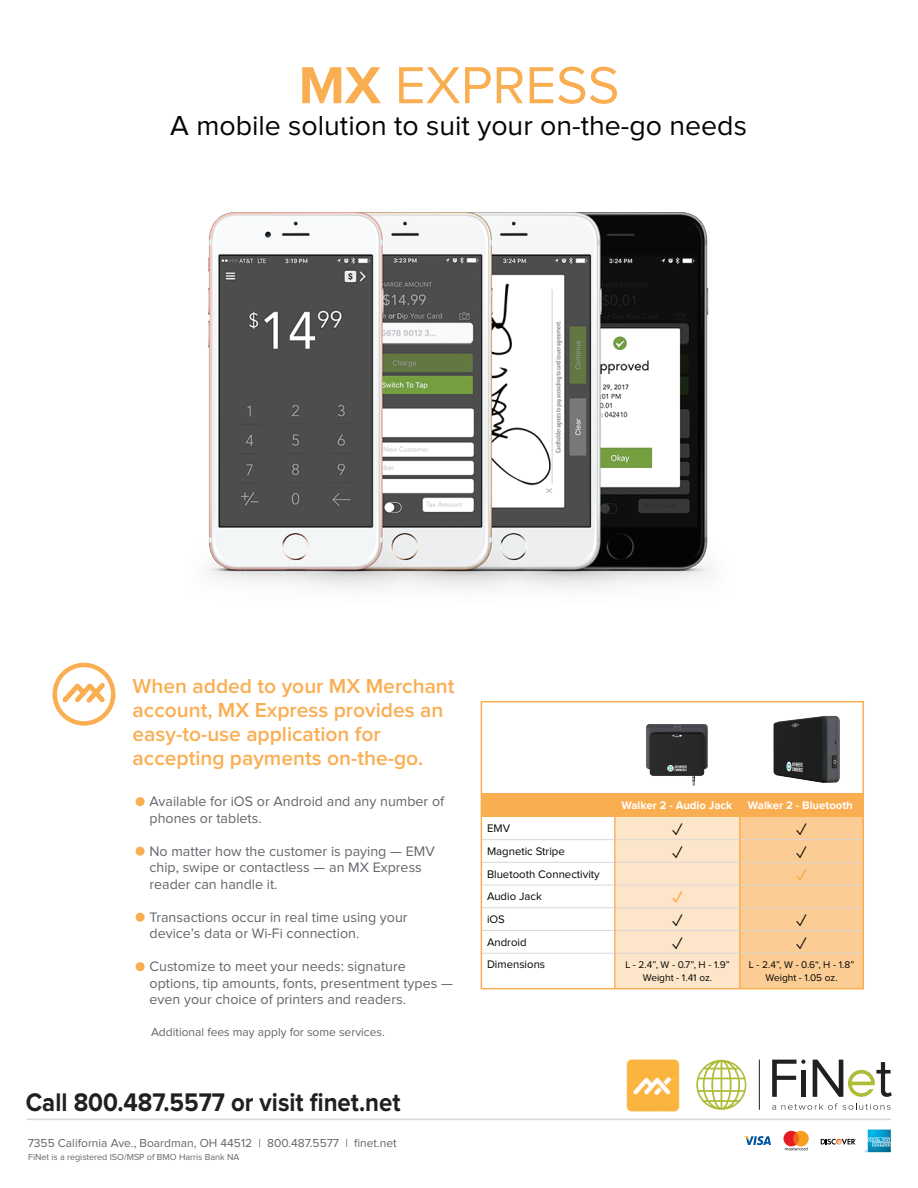
<style>
.page{position:relative;width:918px;height:1188px;background:#fff}
.page>*{position:absolute;margin:0;border:0;box-sizing:border-box;transform-origin:0 0}
.t1{font:54px "Proxima Nova";color:#faae52}
.t2{font:28.5px "Proxima Nova";color:#040503}
.t3{font:700 26.4px "Proxima Nova";color:#231f20;scale:.91 1}
.t4{font:600 21px/24px "Proxima Nova";color:#faae52}
.t5{font:18.9px/22.6px "Proxima Nova";color:#040503}
.t6{font:700 18.9px "Proxima Nova";color:#faae52}
.t7{font:14.25px/16.5px "Proxima Nova";color:#62656a}
.t8{font:12px "Proxima Nova";color:#62656a}
.t9{font:11.4px/22.6px "Proxima Nova";color:#040503}
.t10{font:700 11.4px "Proxima Nova";color:#fff}
.t11{font:10.05px/12.6px "Proxima Nova";color:#040503;text-align:center}
.t12{font:9px "Proxima Nova";color:#62656a}
.s1{font-weight:700}
</style>
<div class="page">
<hr style="left:759px;top:1060px;width:1px;height:50px;background:#231f20">
<svg style="left:772px;top:1105px;width:4px;height:5px"></svg>
<svg style="left:782px;top:1103px;width:109px;height:7px"></svg>
<svg style="left:772px;top:1060px;width:34px;height:37px"></svg>
<hr style="left:801px;top:1070px;width:4px;height:27px;background:#231f20">
<svg style="left:813px;top:1060px;width:79px;height:37px"></svg>
<svg style="left:696px;top:1060px;width:50px;height:50px"></svg>
<div style="left:615px;top:816px;width:125px;height:172px;background:#fde5c9"></div>
<div style="left:739px;top:816px;width:124px;height:172px;background:#fbcd95"></div>
<div style="left:482px;top:793px;width:381px;height:24px;background:#faae52"></div>
<img style="left:773px;top:715px;width:67px;height:68px">
<img style="left:646px;top:724px;width:61px;height:62px">
<hr style="left:482px;top:839px;width:382px;height:1px;background:#dcd8d7">
<hr style="left:482px;top:862px;width:382px;height:1px;background:#dcd8d7">
<hr style="left:482px;top:885px;width:382px;height:1px;background:#dcd8d7">
<hr style="left:482px;top:907px;width:382px;height:1px;background:#dcd8d7">
<hr style="left:482px;top:930px;width:382px;height:1px;background:#dcd8d7">
<hr style="left:482px;top:953px;width:382px;height:1px;background:#dcd8d7">
<hr style="left:739px;top:813px;width:2px;height:176px;background:#faae52">
<hr style="left:614px;top:812px;width:2px;height:177px;background:#faae52">
<div style="left:481px;top:701px;width:383px;height:288px;border:2px solid #faae52"></div>
<div style="left:136px;top:847px;width:9px;height:9px;background:#faae52;border-radius:50%"></div>
<div style="left:136px;top:797px;width:9px;height:9px;background:#faae52;border-radius:50%"></div>
<div style="left:136px;top:913px;width:9px;height:9px;background:#faae52;border-radius:50%"></div>
<div style="left:136px;top:962px;width:9px;height:9px;background:#faae52;border-radius:50%"></div>
<svg style="left:53px;top:663px;width:62px;height:63px"></svg>
<img style="left:206px;top:213px;width:506px;height:375px">
<hr style="left:27px;top:1119px;width:864px;height:1px;background:#d9d8d6">
<svg style="left:744px;top:1136px;width:27px;height:9px"></svg>
<svg style="left:821px;top:1139px;width:35px;height:6px"></svg>
<svg style="left:865px;top:1130px;width:26px;height:22px"></svg>
<svg style="left:784px;top:1131px;width:25px;height:19px"></svg>
<img style="left:627px;top:1059px;width:52px;height:52px">
<h1 class="t1" style="left:299px;top:61px;width:322px"><span class="s1">MX</span> EXPRESS</h1>
<h2 class="t2" style="left:170px;top:112px;width:578px">A mobile solution to suit your on-the-go needs</h2>
<h3 class="t4" style="left:133px;top:675px;width:323px">When added to your MX Merchant account, MX Express provides an easy-to-use application for accepting payments on-the-go.</h3>
<p class="t7" style="left:150px;top:794px;width:296px">Available for iOS or Android and any number of phones or tablets.</p>
<p class="t7" style="left:150px;top:844px;width:287px">No matter how the customer is paying — EMV chip, swipe or contactless — an MX Express reader can handle it.</p>
<p class="t7" style="left:150px;top:910px;width:260px">Transactions occur in real time using your device’s data or Wi-Fi connection.</p>
<p class="t7" style="left:150px;top:959px;width:305px">Customize to meet your needs: signature options, tip amounts, fonts, presentment types — even your choice of printers and readers.</p>
<p class="t8" style="left:151px;top:1027px;width:235px">Additional fees may apply for some services.</p>
<h3 class="t3" style="left:26px;top:1090px;width:413px">Call 800.487.5577 or visit finet.net</h3>
<p class="t8" style="left:28px;top:1137px;width:371px">7355 California Ave., Boardman, OH 44512 | 800.487.5577 | finet.net</p>
<p class="t12" style="left:28px;top:1153px;width:213px">FiNet is a registered ISO/MSP of BMO Harris Bank NA</p>
<p class="t10" style="left:621px;top:800px;width:112px">Walker 2 - Audio Jack</p>
<p class="t10" style="left:748px;top:800px;width:106px">Walker 2 - Bluetooth</p>
<p class="t9" style="left:487px;top:817px;width:114px">EMV<br>Magnetic Stripe<br>Bluetooth Connectivity<br>Audio Jack<br>iOS<br>Android<br>Dimensions</p>
<h3 class="t5" style="left:673px;top:820px;width:12px">✓ ✓</h3>
<h3 class="t6" style="left:673px;top:890px;width:12px">✓</h3>
<h3 class="t5" style="left:673px;top:911px;width:12px">✓ ✓</h3>
<p class="t11" style="left:625px;top:959px;width:106px">L - 2.4”, W - 0.7”, H - 1.9”<br>Weight - 1.41 oz.</p>
<h3 class="t5" style="left:797px;top:820px;width:12px">✓ ✓</h3>
<h3 class="t6" style="left:797px;top:868px;width:12px">✓</h3>
<h3 class="t5" style="left:797px;top:911px;width:12px">✓ ✓</h3>
<p class="t11" style="left:749px;top:959px;width:107px">L - 2.4”, W - 0.6“, H - 1.8”<br>Weight - 1.05 oz.</p>
</div>
